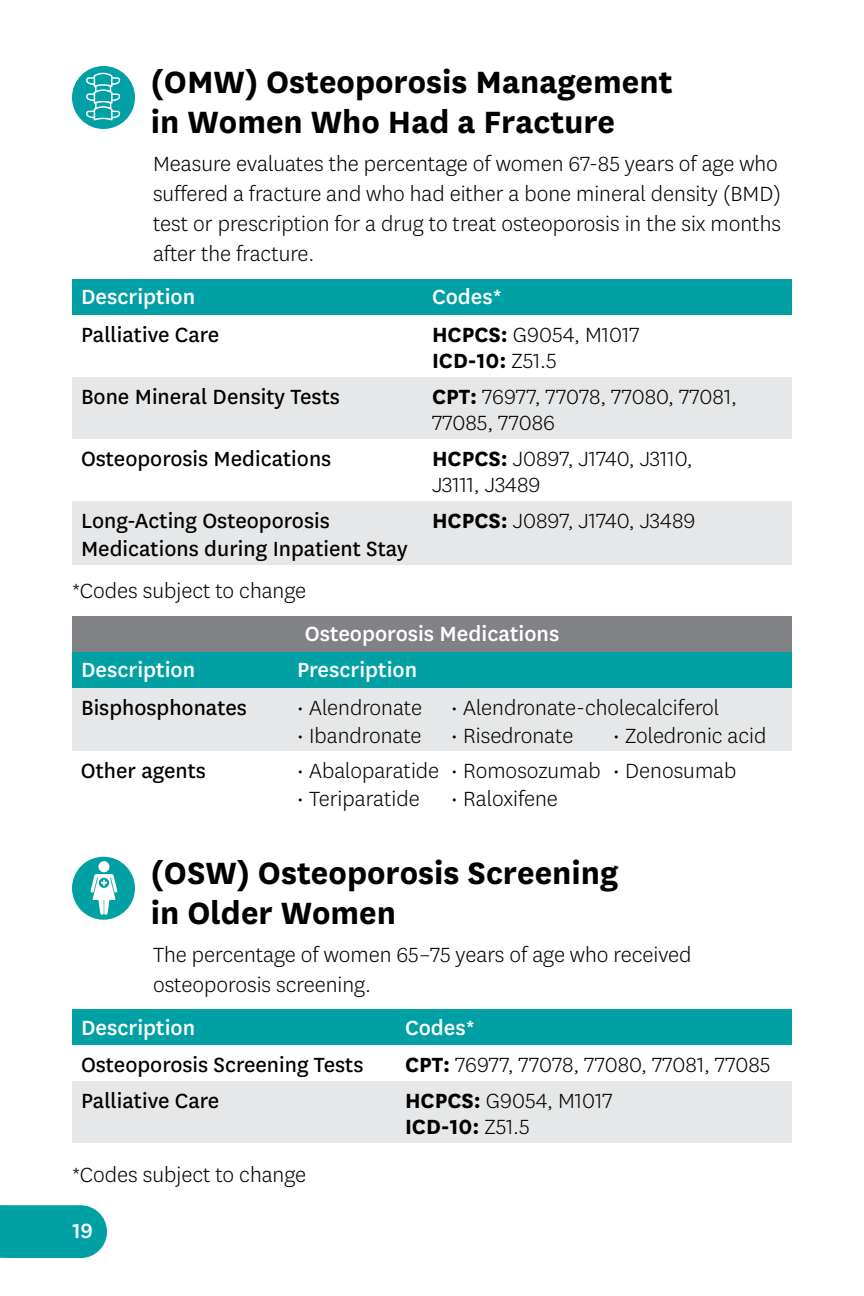
<style>
.page{position:relative;width:864px;height:1296px;background:#fff}
.page>*{position:absolute;margin:0;border:0;box-sizing:border-box;transform-origin:0 0}
.t1{font:700 36px/40px "Centene Sans";color:#000}
.t2{font:300 24px/30px "Centene Sans";color:#000}
.t3{font:24px/28px "Centene Sans";color:#000}
.t4{font:500 24px "Centene Sans";color:#fff}
.s1{font-weight:700}
</style>
<div class="page">
<svg style="left:0;top:1205px;width:107px;height:53px;background:#0ea5a9"></svg>
<div style="left:72px;top:377px;width:351px;height:62px;background:#e6e7e8"></div>
<div style="left:423px;top:377px;width:369px;height:62px;background:#e6e7e8"></div>
<div style="left:72px;top:501px;width:351px;height:64px;background:#e6e7e8"></div>
<div style="left:423px;top:501px;width:369px;height:64px;background:#e6e7e8"></div>
<div style="left:72px;top:688px;width:216px;height:64px;background:#e6e7e8"></div>
<div style="left:288px;top:688px;width:504px;height:64px;background:#e6e7e8"></div>
<div style="left:72px;top:1081px;width:324px;height:62px;background:#e6e7e8"></div>
<div style="left:396px;top:1081px;width:396px;height:62px;background:#e6e7e8"></div>
<div style="left:72px;top:66px;width:63px;height:63px;background:#00a0a4;border-radius:50%"></div>
<svg style="left:86px;top:73px;width:34px;height:47px"></svg>
<div style="left:72px;top:279px;width:351px;height:36px;background:#00a0a4"></div>
<div style="left:423px;top:279px;width:369px;height:36px;background:#00a0a4"></div>
<div style="left:72px;top:616px;width:720px;height:36px;background:#808285"></div>
<div style="left:72px;top:652px;width:216px;height:36px;background:#00a0a4"></div>
<div style="left:288px;top:652px;width:504px;height:36px;background:#00a0a4"></div>
<div style="left:72px;top:857px;width:63px;height:63px;background:#00a0a4;border-radius:50%"></div>
<svg style="left:90px;top:874px;width:28px;height:41px"></svg>
<div style="left:98px;top:861px;width:11px;height:11px;background:#fff;border-radius:50%"></div>
<div style="left:72px;top:1009px;width:324px;height:36px;background:#00a0a4"></div>
<div style="left:396px;top:1009px;width:396px;height:36px;background:#00a0a4"></div>
<h2 class="t1" style="left:151px;top:59px;width:523px">(OMW) Osteoporosis Management in Women Who Had a Fracture</h2>
<p class="t2" style="left:153px;top:148px;width:630px">Measure evaluates the percentage of women 67-85 years of age who suffered a fracture and who had either a bone mineral density (BMD) test or prescription for a drug to treat osteoporosis in the six months after the fracture.</p>
<p class="t4" style="left:81px;top:280px;width:116px">Description</p>
<p class="t4" style="left:432px;top:280px;width:71px">Codes*</p>
<p class="t3" style="left:81px;top:319px;width:140px">Palliative Care</p>
<p class="t2" style="left:432px;top:321px;width:209px;line-height:26px"><span class="s1">HCPCS:</span> G9054, M1017<br><span class="s1">ICD-10:</span> Z51.5</p>
<p class="t3" style="left:81px;top:381px;width:260px">Bone Mineral Density Tests</p>
<p class="t2" style="left:432px;top:383px;width:306px;line-height:26px"><span class="s1">CPT:</span> 76977, 77078, 77080, 77081,<br>77085, 77086</p>
<p class="t3" style="left:81px;top:443px;width:252px">Osteoporosis Medications</p>
<p class="t2" style="left:432px;top:445px;width:262px;line-height:26px"><span class="s1">HCPCS:</span> J0897, J1740, J3110,<br>J3111, J3489</p>
<p class="t3" style="left:81px;top:505px;width:328px">Long-Acting Osteoporosis<br>Medications during Inpatient Stay</p>
<p class="t2" style="left:432px;top:504px;width:265px"><span class="s1">HCPCS:</span> J0897, J1740, J3489</p>
<p class="t2" style="left:72px;top:575px;width:236px">*Codes subject to change</p>
<p class="t4" style="left:305px;top:617px;width:256px">Osteoporosis Medications</p>
<p class="t4" style="left:81px;top:653px;width:116px">Description</p>
<p class="t4" style="left:297px;top:653px;width:122px">Prescription</p>
<p class="t3" style="left:81px;top:692px;width:167px">Bisphosphonates</p>
<p class="t2" style="left:297px;top:691px;width:424px">• Alendronate • Alendronate-cholecalciferol</p>
<p class="t2" style="left:297px;top:719px;width:278px">• Ibandronate • Risedronate</p>
<p class="t2" style="left:613px;top:719px;width:155px">• Zoledronic acid</p>
<p class="t3" style="left:81px;top:756px;width:126px">Other agents</p>
<p class="t2" style="left:297px;top:755px;width:441px">• Abaloparatide • Romosozumab • Denosumab</p>
<p class="t2" style="left:297px;top:783px;width:124px">• Teriparatide</p>
<p class="t2" style="left:451px;top:783px;width:108px">• Raloxifene</p>
<h2 class="t1" style="left:151px;top:850px;width:469px">(OSW) Osteoporosis Screening in Older Women</h2>
<p class="t2" style="left:153px;top:938px;width:540px">The percentage of women 65–75 years of age who received osteoporosis screening.</p>
<p class="t4" style="left:81px;top:1011px;width:116px">Description</p>
<p class="t4" style="left:405px;top:1011px;width:71px">Codes*</p>
<p class="t3" style="left:81px;top:1050px;width:284px">Osteoporosis Screening Tests</p>
<p class="t2" style="left:405px;top:1049px;width:367px"><span class="s1">CPT:</span> 76977, 77078, 77080, 77081, 77085</p>
<p class="t3" style="left:81px;top:1086px;width:140px">Palliative Care</p>
<p class="t2" style="left:405px;top:1087px;width:209px;line-height:26px"><span class="s1">HCPCS:</span> G9054, M1017<br><span class="s1">ICD-10:</span> Z51.5</p>
<p class="t2" style="left:72px;top:1159px;width:236px">*Codes subject to change</p>
<p class="t4" style="left:72px;top:1215px;width:22px">19</p>
</div>
